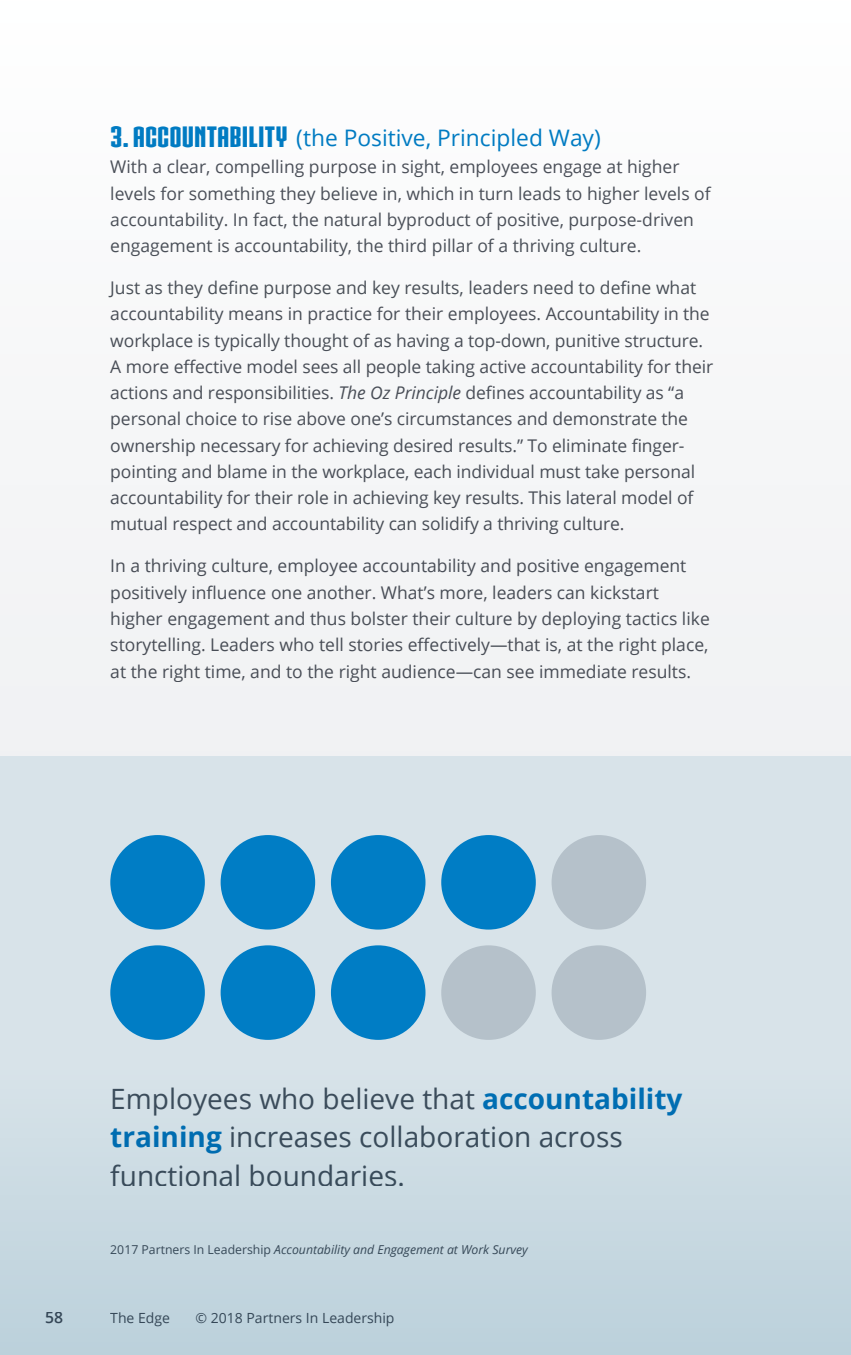
<style>
.page{position:relative;width:851px;height:1355px;background:#fff}
.page>*{position:absolute;margin:0;border:0;box-sizing:border-box;transform-origin:0 0}
.t1{font:28px/38.5px "Open Sans";color:#475765}
.t2{font:22.75px "Open Sans";color:#007dc5}
.t3{font:17.5px/26.2px "Open Sans";color:#4c515a}
.t4{font:600 15.75px "Open Sans";color:#475765}
.t5{font:14px "Open Sans";color:#475765}
.t6{font:italic 12.25px "Open Sans";color:#475765}
.s1{font-family:"IRONMANOFWAR2 NCV";font-size:28px}
.s2{font-style:italic}
.s3{font-weight:700;color:#007dc5}
.s4{font-style:normal}
</style>
<div class="page">
<div style="left:0;top:0;width:850px;height:1354px;background:#f6f7f8"></div>
<div style="left:0;top:756px;width:850px;height:598px;background:linear-gradient(to bottom,#dfe7ec,#c3d6df)"></div>
<div style="left:110px;top:945px;width:95px;height:95px;background:#007dc5;border-radius:50%"></div>
<div style="left:110px;top:835px;width:95px;height:94px;background:#007dc5;border-radius:50%"></div>
<div style="left:220px;top:945px;width:95px;height:95px;background:#007dc5;border-radius:50%"></div>
<div style="left:220px;top:835px;width:95px;height:94px;background:#007dc5;border-radius:50%"></div>
<div style="left:331px;top:945px;width:94px;height:95px;background:#007dc5;border-radius:50%"></div>
<div style="left:331px;top:835px;width:94px;height:94px;background:#007dc5;border-radius:50%"></div>
<div style="left:441px;top:945px;width:95px;height:95px;background:#b5c1ca;border-radius:50%"></div>
<div style="left:441px;top:835px;width:95px;height:94px;background:#007dc5;border-radius:50%"></div>
<div style="left:551px;top:945px;width:95px;height:95px;background:#b5c1ca;border-radius:50%"></div>
<div style="left:551px;top:835px;width:95px;height:94px;background:#b5c1ca;border-radius:50%"></div>
<h2 class="t2" style="left:110px;top:122px;width:492px"><span class="s1">3. ACCOUNTABILITY</span> (the Positive, Principled Way)</h2>
<p class="t3" style="left:110px;top:153px;width:602px">With a clear, compelling purpose in sight, employees engage at higher levels for something they believe in, which in turn leads to higher levels of accountability. In fact, the natural byproduct of positive, purpose-driven engagement is accountability, the third pillar of a thriving culture.</p>
<p class="t3" style="left:110px;top:274px;width:604px">Just as they define purpose and key results, leaders need to define what accountability means in practice for their employees. Accountability in the workplace is typically thought of as having a top-down, punitive structure.<br>A more effective model sees all people taking active accountability for their actions and responsibilities. <span class="s2">The Oz Principle</span> defines accountability as “a personal choice to rise above one’s circumstances and demonstrate the ownership necessary for achieving desired results.” To eliminate finger&shy;pointing and blame in the workplace, each individual must take personal accountability for their role in achieving key results. This lateral model of mutual respect and accountability can solidify a thriving culture.</p>
<p class="t3" style="left:110px;top:552px;width:601px">In a thriving culture, employee accountability and positive engagement positively influence one another. What’s more, leaders can kickstart higher engagement and thus bolster their culture by deploying tactics like storytelling. Leaders who tell stories effectively—that is, at the right place, at the right time, and to the right audience—can see immediate results.</p>
<h1 class="t1" style="left:110px;top:1078px;width:573px">Employees who believe that <span class="s3">accountability training</span> increases collaboration across functional boundaries.</h1>
<p class="t6" style="left:110px;top:1241px;width:419px"><span class="s4">2017 Partners In Leadership</span> Accountability and Engagement at Work Survey</p>
<p class="t4" style="left:45px;top:1306px;width:19px">58</p>
<p class="t5" style="left:110px;top:1308px;width:61px">The Edge</p>
<p class="t5" style="left:195px;top:1308px;width:200px">© 2018 Partners In Leadership</p>
</div>
